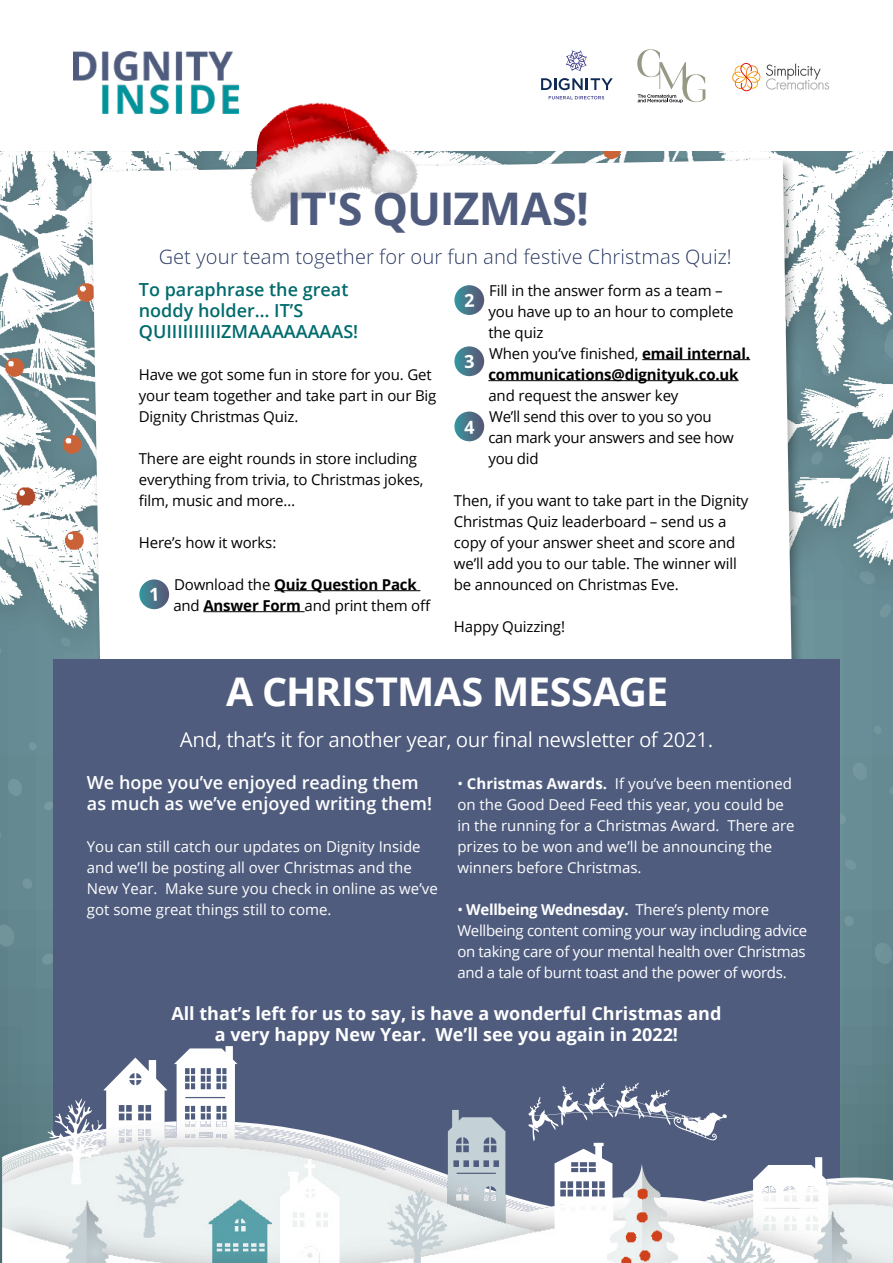
<style>
.page{position:relative;width:893px;height:1263px;background:#fff}
.page>*{position:absolute;margin:0;border:0;box-sizing:border-box;transform-origin:0 0}
.Dignity_Inside_Headl{font:700 45px "Open Sans";letter-spacing:-.025em;color:#4f5c7e}
.Dignity_Inside_Headl-2{font:700 39.6px "Open Sans";letter-spacing:-.015em;color:#fff}
.t1{font:20.55px "Open Sans";letter-spacing:-.02em;color:#4f5c7e}
.t2{font:20.55px "Open Sans";letter-spacing:-.02em;color:#fff}
.Dignity_Inside_Body{font:700 18px/21px "Open Sans";color:#fff;text-align:center}
.Dignity_Inside_Bold{font:600 18px/21px "Open Sans";color:#fff}
.Dignity_Inside_Bold-2{font:600 18px/21px "Open Sans";color:#006b6d}
.Dignity_Inside_Body-2{font:15px/21px "Open Sans";letter-spacing:-.01em;color:#000}
.Dignity_Inside_Body-3{font:15px/21px "Open Sans";color:#fff}
.Dignity_Inside_Body-4{font:15px/21px "Open Sans";letter-spacing:-.02em;color:#fff}
.Dignity_Inside_Body-5{font:700 15px/21px "Open Sans";letter-spacing:-.01em;color:#000}
.s1{font-weight:400}
.s2{font-weight:700}
</style>
<div class="page">
<svg style="left:566px;top:50px;width:21px;height:21px"></svg>
<svg style="left:541px;top:78px;width:72px;height:12px"></svg>
<svg style="left:549px;top:96px;width:55px;height:3px"></svg>
<svg style="left:637px;top:49px;width:68px;height:54px"></svg>
<svg style="left:766px;top:64px;width:63px;height:26px"></svg>
<svg style="left:732px;top:63px;width:28px;height:28px"></svg>
<img style="left:73px;top:52px;width:165px;height:61px">
<div style="left:0;top:151px;width:893px;height:1112px;background:#668a92"></div>
<img style="left:875px;top:943px;width:10px;height:17px">
<svg style="left:844px;top:916px;width:9px;height:10px"></svg>
<img style="left:0;top:925px;width:14px;height:21px">
<img style="left:42px;top:954px;width:11px;height:10px">
<svg style="left:23px;top:879px;width:9px;height:9px"></svg>
<img style="left:8px;top:779px;width:14px;height:17px">
<svg style="left:44px;top:802px;width:9px;height:8px"></svg>
<svg style="left:29px;top:742px;width:7px;height:8px"></svg>
<img style="left:853px;top:763px;width:14px;height:17px">
<img style="left:840px;top:813px;width:6px;height:11px">
<svg style="left:890px;top:787px;width:3px;height:7px"></svg>
<svg style="left:874px;top:726px;width:7px;height:8px"></svg>
<svg style="left:845px;top:860px;width:11px;height:10px"></svg>
<svg style="left:61px;top:638px;width:9px;height:8px"></svg>
<svg style="left:817px;top:236px;width:76px;height:142px"></svg>
<svg style="left:0;top:559px;width:87px;height:70px"></svg>
<svg style="left:0;top:559px;width:22px;height:46px"></svg>
<img style="left:0;top:315px;width:87px;height:98px">
<img style="left:0;top:151px;width:253px;height:164px">
<img style="left:876px;top:236px;width:11px;height:70px">
<img style="left:876px;top:164px;width:17px;height:72px">
<img style="left:408px;top:151px;width:468px;height:155px">
<img style="left:815px;top:306px;width:78px;height:41px">
<img style="left:805px;top:306px;width:10px;height:40px">
<img style="left:0;top:413px;width:87px;height:146px">
<img style="left:860px;top:577px;width:31px;height:40px">
<svg style="left:805px;top:378px;width:88px;height:186px"></svg>
<div style="left:87px;top:155px;width:718px;height:573px;background:#000;opacity:.3"></div>
<div style="left:92px;top:160px;width:700px;height:499px;background:#fff"></div>
<hr style="left:274px;top:590px;width:146px;height:1px;background:#000">
<hr style="left:203px;top:611px;width:102px;height:1px;background:#000">
<div style="left:125px;top:238px;width:639px;height:41px;background:#fff"></div>
<hr style="left:642px;top:359px;width:108px;height:1px;background:#000">
<hr style="left:488px;top:380px;width:251px;height:1px;background:#000">
<div style="left:53px;top:659px;width:787px;height:557px;background:#4f5c7e"></div>
<div style="left:40px;top:721px;width:811px;height:43px;background:#fff;opacity:.75"></div>
<svg style="left:843px;top:1126px;width:50px;height:14px"></svg>
<svg style="left:2px;top:1057px;width:504px;height:83px"></svg>
<svg style="left:528px;top:1082px;width:199px;height:58px"></svg>
<img style="left:2px;top:1140px;width:891px;height:123px">
<img style="left:132px;top:1046px;width:122px;height:94px">
<img style="left:256px;top:107px;width:152px;height:84px">
<img style="left:253px;top:103px;width:61px;height:71px">
<img style="left:264px;top:154px;width:144px;height:68px">
<svg style="left:139px;top:579px;width:30px;height:30px"></svg>
<svg style="left:454px;top:285px;width:33px;height:30px"></svg>
<svg style="left:454px;top:346px;width:30px;height:30px"></svg>
<svg style="left:454px;top:412px;width:30px;height:30px"></svg>
<p class="Dignity_Inside_Headl" style="left:287px;top:177px;width:303px">IT'S QUIZMAS!</p>
<h3 class="t1" style="left:158px;top:243px;width:575px">Get your team together for our fun and festive Christmas Quiz!</h3>
<p class="Dignity_Inside_Body-2" style="left:488px;top:279px;width:247px">Fill in the answer form as a team – you have up to an hour to complete the quiz</p>
<p class="Dignity_Inside_Body-5" style="left:488px;top:342px;width:263px"><span class="s1">When you’ve finished,</span> email internal. communications@dignityuk.co.uk <span class="s1">and request the answer key</span></p>
<p class="Dignity_Inside_Body-2" style="left:488px;top:405px;width:247px">We’ll send this over to you so you can mark your answers and see how you did</p>
<p class="Dignity_Inside_Body-2" style="left:454px;top:489px;width:296px">Then, if you want to take part in the Dignity Christmas Quiz leaderboard – send us a copy of your answer sheet and score and we’ll add you to our table. The winner will be announced on Christmas Eve.</p>
<p class="Dignity_Inside_Body-2" style="left:454px;top:615px;width:113px">Happy Quizzing!</p>
<p class="Dignity_Inside_Bold-2" style="left:139px;top:278px;width:221px">To paraphrase the great noddy holder… IT’S<br>QUIIIIIIIIIIZMAAAAAAAAS!</p>
<p class="Dignity_Inside_Body-2" style="left:139px;top:363px;width:299px">Have we got some fun in store for you. Get your team together and take part in our Big<br>Dignity Christmas Quiz.</p>
<p class="Dignity_Inside_Body-2" style="left:139px;top:447px;width:286px">There are eight rounds in store including everything from trivia, to Christmas jokes, film, music and more…</p>
<p class="Dignity_Inside_Body-2" style="left:139px;top:531px;width:139px">Here’s how it works:</p>
<p class="Dignity_Inside_Body-2" style="left:173px;top:573px;width:259px">Download the <span class="s2">Quiz Question Pack </span>and <span class="s2">Answer Form</span> and print them off</p>
<p class="Dignity_Inside_Headl-2" style="left:226px;top:664px;width:444px">A CHRISTMAS MESSAGE</p>
<h3 class="t2" style="left:180px;top:725px;width:535px">And, that’s it for another year, our final newsletter of 2021.</h3>
<p class="Dignity_Inside_Bold" style="left:87px;top:772px;width:347px">We hope you’ve enjoyed reading them as much as we’ve enjoyed writing them!</p>
<p class="Dignity_Inside_Body-3" style="left:87px;top:836px;width:352px">You can still catch our updates on Dignity Inside and we’ll be posting all over Christmas and the New Year. Make sure you check in online as we’ve got some great things still to come.</p>
<p class="Dignity_Inside_Body-3" style="left:457px;top:773px;width:339px">• <span class="s2">Christmas Awards.</span> If you’ve been mentioned on the Good Deed Feed this year, you could be in the running for a Christmas Award. There are prizes to be won and we’ll be announcing the winners before Christmas.</p>
<p class="Dignity_Inside_Body-4" style="left:457px;top:899px;width:351px">• <span class="s2">Wellbeing Wednesday.</span> There’s plenty more Wellbeing content coming your way including advice on taking care of your mental health over Christmas and a tale of burnt toast and the power of words.</p>
<p class="Dignity_Inside_Body" style="left:171px;top:1003px;width:551px">All that’s left for us to say, is have a wonderful Christmas and a very happy New Year. We’ll see you again in 2022!</p>
</div>
